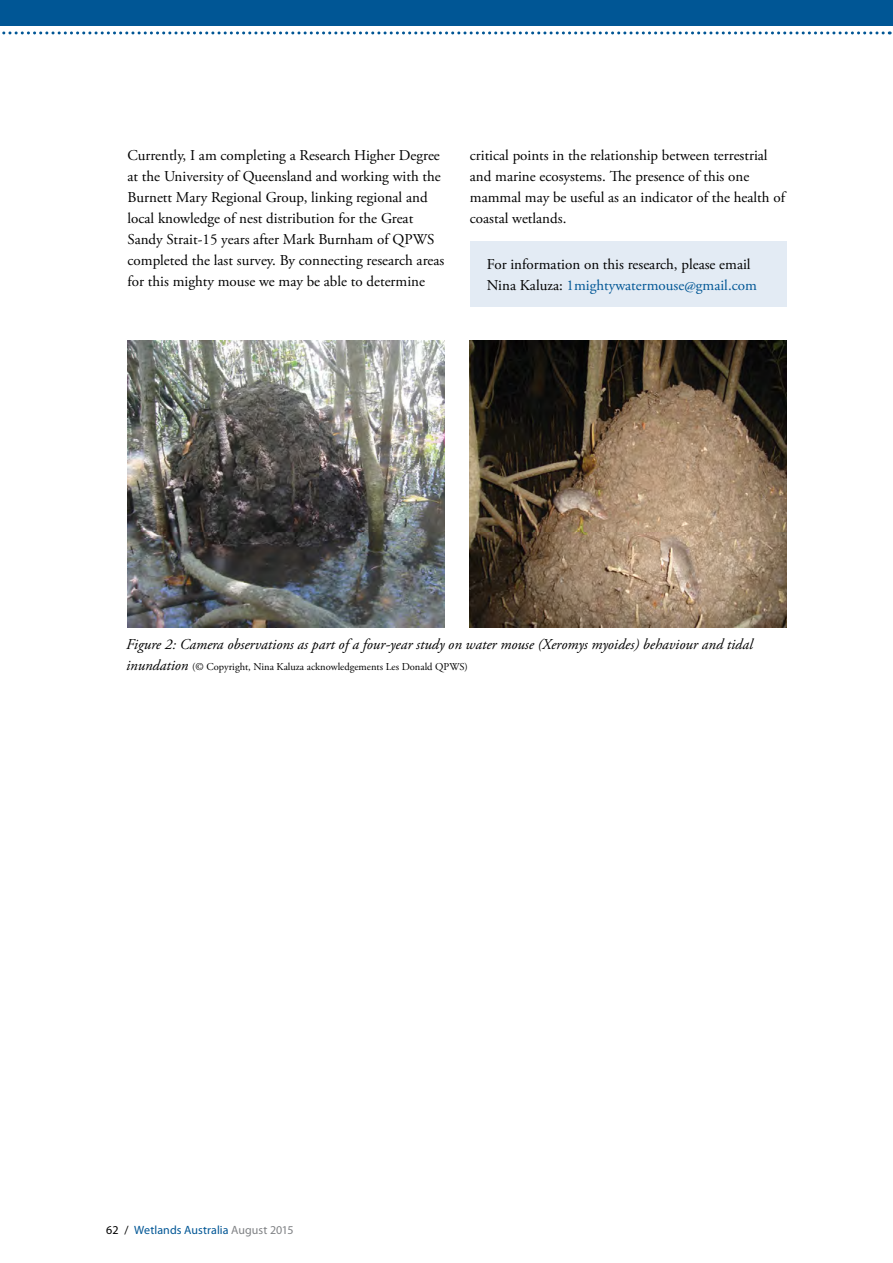
<style>
.page{position:relative;width:893px;height:1263px;background:#fff}
.page>*{position:absolute;margin:0;border:0;box-sizing:border-box;transform-origin:0 0}
._05__BODY_TEXT{font:15px/21px "Adobe Garamond Pro";color:#000}
.t1{font:italic 15px "Adobe Garamond Pro";color:#000}
.t2{font:12px "Myriad Pro";letter-spacing:.005em;color:#005695}
.t3{font:10.5px "Adobe Garamond Pro";color:#000}
.s1{color:#005695}
.s2{font-style:italic;font-size:15px}
.s3{color:#000}
.s4{color:#808285}
</style>
<div class="page">
<svg style="left:2px;top:31px;width:881px;height:3px"></svg>
<div style="left:0;top:0;width:893px;height:26px;background:#005695"></div>
<div style="left:470px;top:241px;width:317px;height:66px;background:#e3ebf4"></div>
<img style="left:128px;top:340px;width:316px;height:288px">
<img style="left:470px;top:340px;width:317px;height:288px">
<p class="_05__BODY_TEXT" style="left:128px;top:145px;width:318px">Currently, I am completing a Research Higher Degree at the University of Queensland and working with the Burnett Mary Regional Group, linking regional and local knowledge of nest distribution for the Great Sandy Strait-15 years after Mark Burnham of QPWS completed the last survey. By connecting research areas for this mighty mouse we may be able to determine</p>
<p class="_05__BODY_TEXT" style="left:470px;top:145px;width:317px">critical points in the relationship between terrestrial and marine ecosystems. The presence of this one mammal may be useful as an indicator of the health of coastal wetlands.</p>
<p class="_05__BODY_TEXT" style="left:487px;top:255px;width:271px">For information on this research, please email<br>Nina Kaluza: <span class="s1">1mightywatermouse@gmail.com</span></p>
<p class="t1" style="left:126px;top:636px;width:628px">Figure 2: Camera observations as part of a four-year study on water mouse (Xeromys myoides) behaviour and tidal</p>
<p class="t3" style="left:126px;top:661px;width:343px"><span class="s2">inundation</span> (© Copyright, Nina Kaluza acknowledgements Les Donald QPWS)</p>
<p class="t2" style="left:106px;top:1223px;width:189px"><span class="s3">62 /</span> Wetlands Australia <span class="s4">August 2015</span></p>
</div>
